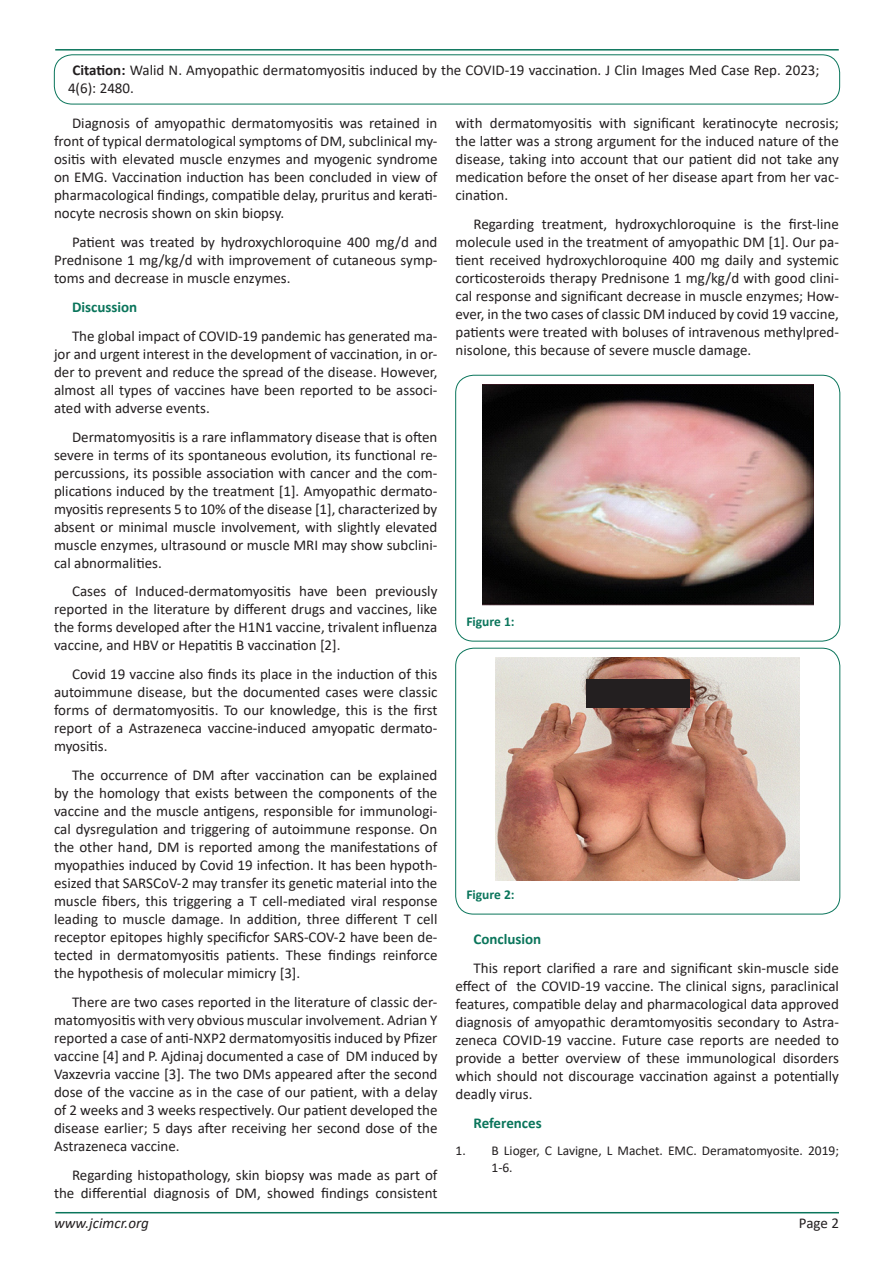
<style>
.page{position:relative;width:893px;height:1263px;background:#fff}
.page>*{position:absolute;margin:0;border:0;box-sizing:border-box;transform-origin:0 0}
.t1{font:15px/18px "Calibri";color:#231f20;text-align:justify}
.t2{font:700 15px "Calibri";color:#0a755b}
.t3{font:italic 15px "Calibri";color:#231f20}
.t4{font:13.5px/16.5px "Calibri";color:#231f20}
.t5{font:700 13.5px "Calibri";color:#0a755b}
.s1{font-weight:700}
</style>
<div class="page">
<hr style="left:55px;top:1212px;width:784px;height:1px;background:#0a755b">
<hr style="left:55px;top:49px;width:784px;height:2px;background:#0a755b">
<div style="left:54px;top:55px;width:786px;height:49px;border:1px solid #0a755b;border-radius:18px"></div>
<div style="left:455px;top:375px;width:385px;height:266px;border:1px solid #0a755b;border-radius:18px"></div>
<img style="left:482px;top:385px;width:332px;height:220px">
<div style="left:455px;top:648px;width:385px;height:266px;border:1px solid #0a755b;border-radius:18px"></div>
<img style="left:495px;top:658px;width:305px;height:223px">
<div style="left:586px;top:679px;width:103px;height:29px;background:#231f20"></div>
<p class="t1" style="left:68px;top:61px;width:753px;text-indent:4px"><span class="s1">Citation:</span> Walid N. Amyopathic dermatomyositis induced by the COVID-19 vaccination. J Clin Images Med Case Rep. 2023;<br>4(6): 2480.</p>
<p class="t1" style="left:54px;top:114px;width:385px;text-indent:18px">Diagnosis of amyopathic dermatomyositis was retained in front of typical dermatological symptoms of DM, subclinical my&shy;ositis with elevated muscle enzymes and myogenic syndrome on EMG. Vaccination induction has been concluded in view of pharmacological findings, compatible delay, pruritus and kerati&shy;nocyte necrosis shown on skin biopsy.</p>
<p class="t1" style="left:54px;top:233px;width:385px;text-indent:18px">Patient was treated by hydroxychloroquine 400 mg/d and Prednisone 1 mg/kg/d with improvement of cutaneous symp&shy;toms and decrease in muscle enzymes.</p>
<p class="t2" style="left:72px;top:296px;width:67px">Discussion</p>
<p class="t1" style="left:54px;top:326px;width:385px;text-indent:18px">The global impact of COVID-19 pandemic has generated ma&shy;jor and urgent interest in the development of vaccination, in or&shy;der to prevent and reduce the spread of the disease. However, almost all types of vaccines have been reported to be associ&shy;ated with adverse events.</p>
<p class="t1" style="left:54px;top:427px;width:385px;text-indent:18px">Dermatomyositis is a rare inflammatory disease that is often severe in terms of its spontaneous evolution, its functional re&shy;percussions, its possible association with cancer and the com&shy;plications induced by the treatment [1]. Amyopathic dermato&shy;myositis represents 5 to 10% of the disease [1], characterized by absent or minimal muscle involvement, with slightly elevated muscle enzymes, ultrasound or muscle MRI may show subclini&shy;cal abnormalities.</p>
<p class="t1" style="left:54px;top:582px;width:385px;text-indent:18px">Cases of Induced-dermatomyositis have been previously reported in the literature by different drugs and vaccines, like the forms developed after the H1N1 vaccine, trivalent influenza vaccine, and HBV or Hepatitis B vaccination [2].</p>
<p class="t1" style="left:54px;top:665px;width:385px;text-indent:18px">Covid 19 vaccine also finds its place in the induction of this autoimmune disease, but the documented cases were classic forms of dermatomyositis. To our knowledge, this is the first report of a Astrazeneca vaccine-induced amyopatic dermato&shy;myositis.</p>
<p class="t1" style="left:54px;top:765px;width:385px;text-indent:18px">The occurrence of DM after vaccination can be explained by the homology that exists between the components of the vaccine and the muscle antigens, responsible for immunologi&shy;cal dysregulation and triggering of autoimmune response. On the other hand, DM is reported among the manifestations of myopathies induced by Covid 19 infection. It has been hypoth&shy;esized that SARSCoV-2 may transfer its genetic material into the muscle fibers, this triggering a T cell-mediated viral response leading to muscle damage. In addition, three different T cell receptor epitopes highly specificfor SARS-COV-2 have been de&shy;tected in dermatomyositis patients. These findings reinforce the hypothesis of molecular mimicry [3].</p>
<p class="t1" style="left:54px;top:992px;width:385px;text-indent:18px">There are two cases reported in the literature of classic der&shy;matomyositis with very obvious muscular involvement. Adrian Y reported a case of anti-NXP2 dermatomyositis induced by Pfizer vaccine [4] and P. Ajdinaj documented a case of DM induced by Vaxzevria vaccine [3]. The two DMs appeared after the second dose of the vaccine as in the case of our patient, with a delay of 2 weeks and 3 weeks respectively. Our patient developed the disease earlier; 5 days after receiving her second dose of the Astrazeneca vaccine.</p>
<p class="t1" style="left:54px;top:1165px;width:385px;text-align:right">Regarding histopathology, skin biopsy was made as part of the differential diagnosis of DM, showed findings consistent</p>
<p class="t1" style="left:455px;top:114px;width:385px">with dermatomyositis with significant keratinocyte necrosis; the latter was a strong argument for the induced nature of the disease, taking into account that our patient did not take any medication before the onset of her disease apart from her vac&shy;cination.</p>
<p class="t1" style="left:455px;top:215px;width:385px;text-indent:18px">Regarding treatment, hydroxychloroquine is the first-line molecule used in the treatment of amyopathic DM [1]. Our pa&shy;tient received hydroxychloroquine 400 mg daily and systemic corticosteroids therapy Prednisone 1 mg/kg/d with good clini&shy;cal response and significant decrease in muscle enzymes; How&shy;ever, in the two cases of classic DM induced by covid 19 vaccine, patients were treated with boluses of intravenous methylpred&shy;nisolone, this because of severe muscle damage.</p>
<p class="t5" style="left:466px;top:611px;width:50px">Figure 1:</p>
<p class="t5" style="left:466px;top:884px;width:50px">Figure 2:</p>
<p class="t2" style="left:473px;top:929px;width:69px">Conclusion</p>
<p class="t1" style="left:455px;top:959px;width:385px;text-indent:18px">This report clarified a rare and significant skin-muscle side effect of the COVID-19 vaccine. The clinical signs, paraclinical features, compatible delay and pharmacological data approved diagnosis of amyopathic deramtomyositis secondary to Astra&shy;zeneca COVID-19 vaccine. Future case reports are needed to provide a better overview of these immunological disorders which should not discourage vaccination against a potentially deadly virus.</p>
<p class="t2" style="left:473px;top:1112px;width:70px">References</p>
<p class="t4" style="left:491px;top:1142px;width:349px;text-indent:-36px">1. B Lioger, C Lavigne, L Machet. EMC. Deramatomyosite. 2019;<br>1-6.</p>
<p class="t3" style="left:54px;top:1212px;width:96px">www.jcimcr.org</p>
<p class="t1" style="left:799px;top:1213px;width:42px">Page 2</p>
</div>
